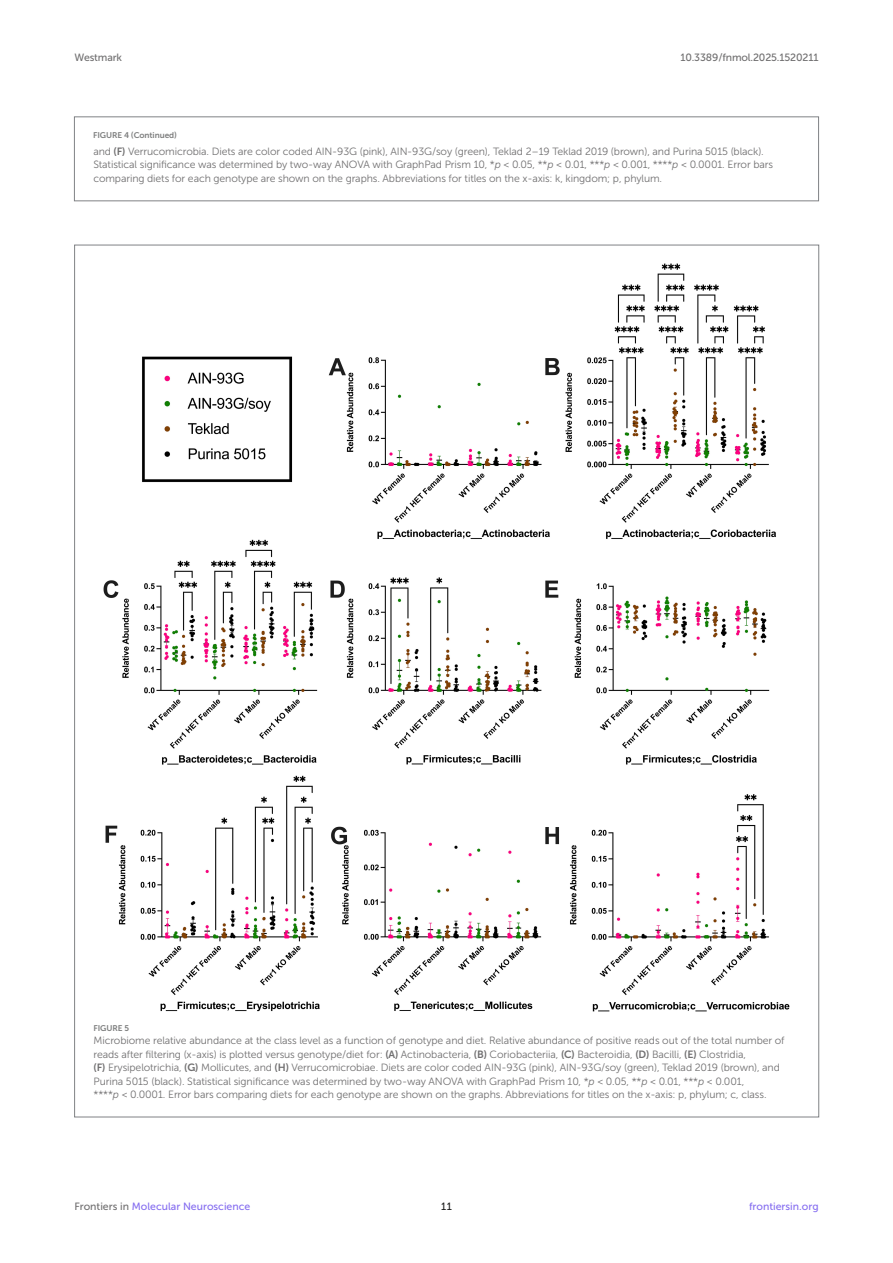
<style>
.page{position:relative;width:893px;height:1263px;background:#fff}
.page>*{position:absolute;margin:0;border:0;box-sizing:border-box;transform-origin:0 0}
.FIG_LEG{font:10.5px/13.5px "Museo Sans 300";letter-spacing:-.01em;color:#706f70}
.t1{font:10.5px "Museo Sans 500";color:#856df0}
.t2{font:10.5px "Museo Sans 500";letter-spacing:-.015em;color:#706f70}
.t3{font:10.5px "Museo Sans 500";color:#1b1c1b}
.FIG_HD_CONT{font:8.25px "Museo Sans 700";letter-spacing:-.01em;color:#7e7f7f}
.FIG_HD{font:8.25px "Museo Sans 700";letter-spacing:-.01em;color:#7e7f7f}
.s1{font-family:"Museo Sans 700"}
.s2{font-style:italic}
.s3{color:#706f70}
</style>
<div class="page">
<div style="left:74px;top:117px;width:745px;height:84px;border:1px solid #808285"></div>
<img style="left:104px;top:264px;width:685px;height:748px">
<p class="t2" style="left:74px;top:51px;width:49px">Westmark</p>
<p class="t2" style="left:680px;top:51px;width:140px">10.3389/fnmol.2025.1520211</p>
<p class="FIG_HD_CONT" style="left:93px;top:131px;width:85px">FIGURE 4 (Continued)</p>
<p class="FIG_LEG" style="left:93px;top:145px;width:681px">and <span class="s1">(F)</span> Verrucomicrobia. Diets are color coded AIN-93G (pink), AIN-93G/soy (green), Teklad 2–19 Teklad 2019 (brown), and Purina 5015 (black).<br>Statistical significance was determined by two-way ANOVA with GraphPad Prism 10, *<span class="s2">p</span> &lt; 0.05, **<span class="s2">p</span> &lt; 0.01, ***<span class="s2">p</span> &lt; 0.001, ****<span class="s2">p</span> &lt; 0.0001. Error bars comparing diets for each genotype are shown on the graphs. Abbreviations for titles on the x-axis: k, kingdom; p, phylum.</p>
<p class="FIG_HD" style="left:94px;top:1023px;width:37px">FIGURE 5</p>
<p class="FIG_LEG" style="left:94px;top:1034px;width:693px">Microbiome relative abundance at the class level as a function of genotype and diet. Relative abundance of positive reads out of the total number of reads after filtering (x-axis) is plotted versus genotype/diet for: <span class="s1">(A)</span> Actinobacteria, <span class="s1">(B)</span> Coriobacteriia, <span class="s1">(C)</span> Bacteroidia, <span class="s1">(D)</span> Bacilli, <span class="s1">(E)</span> Clostridia,<br><span class="s1">(F)</span> Erysipelotrichia, <span class="s1">(G)</span> Mollicutes, and <span class="s1">(H)</span> Verrucomicrobiae. Diets are color coded AIN-93G (pink), AIN-93G/soy (green), Teklad 2019 (brown), and Purina 5015 (black). Statistical significance was determined by two-way ANOVA with GraphPad Prism 10, *<span class="s2">p</span> &lt; 0.05, **<span class="s2">p</span> &lt; 0.01, ***<span class="s2">p</span> &lt; 0.001,<br>****<span class="s2">p</span> &lt; 0.0001. Error bars comparing diets for each genotype are shown on the graphs. Abbreviations for titles on the x-axis: p, phylum; c, class.</p>
<p class="t1" style="left:74px;top:1200px;width:177px"><span class="s3">Frontiers in</span> Molecular Neuroscience</p>
<p class="t3" style="left:441px;top:1200px;width:12px">11</p>
<p class="t1" style="left:749px;top:1200px;width:71px">frontiersin.org</p>
</div>
